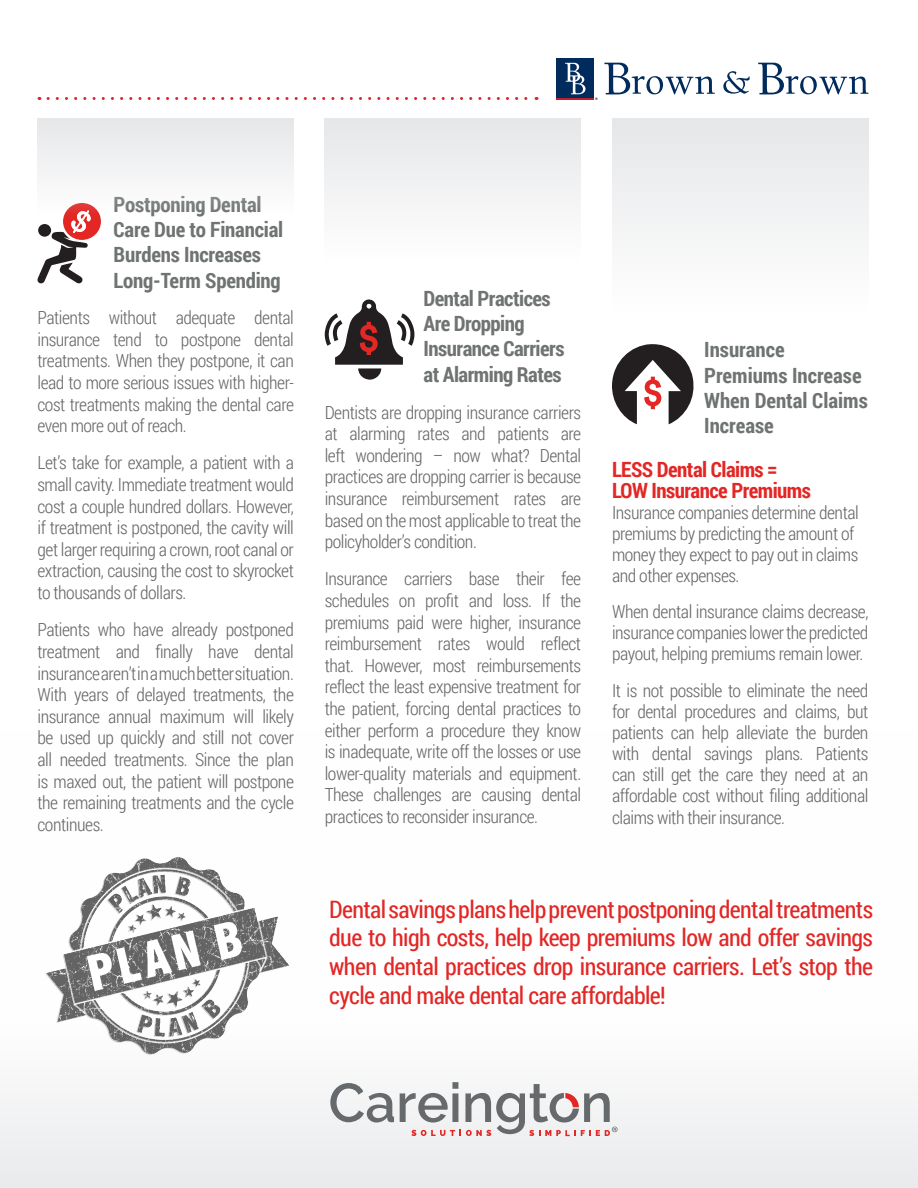
<style>
.page{position:relative;width:918px;height:1188px;background:#fff}
.page>*{position:absolute;margin:0;border:0;box-sizing:border-box;transform-origin:0 0}
.t1{font:24px/28.8px "Roboto Condensed";letter-spacing:-.025em;color:#e22725;text-align:justify}
.t2{font:700 21px/25.2px "Roboto Condensed";letter-spacing:-.01em;color:#707373}
.t3{font:700 21px/21px "Roboto Condensed";letter-spacing:-.025em;color:#e22725}
.t4{font:300 18px/21.6px "Roboto Condensed";letter-spacing:-.025em;color:#666;text-align:justify}
</style>
<div class="page">
<div style="left:0;top:730px;width:918px;height:458px;background:linear-gradient(to bottom,#fff,#f2f2f3)"></div>
<svg style="left:330px;top:1083px;width:64px;height:40px"></svg>
<svg style="left:400px;top:1082px;width:218px;height:54px"></svg>
<div style="left:612px;top:118px;width:256px;height:192px;background:#f2f2f3"></div>
<svg style="left:612px;top:344px;width:82px;height:80px"></svg>
<img style="left:43px;top:858px;width:247px;height:203px">
<svg style="left:37px;top:214px;width:64px;height:70px"></svg>
<div style="left:38px;top:118px;width:256px;height:96px;background:#f2f2f3"></div>
<svg style="left:325px;top:299px;width:89px;height:81px"></svg>
<div style="left:325px;top:118px;width:256px;height:142px;background:#f2f2f3"></div>
<svg style="left:723px;top:71px;width:27px;height:23px"></svg>
<svg style="left:604px;top:63px;width:111px;height:31px"></svg>
<svg style="left:758px;top:63px;width:111px;height:31px"></svg>
<div style="left:556px;top:58px;width:38px;height:41px;background:#002b5c"></div>
<svg style="left:565px;top:63px;width:21px;height:31px"></svg>
<hr style="left:556px;top:99px;width:38px;height:1px;background:#bc1f30">
<svg style="left:48px;top:97px;width:489px;height:3px"></svg>
<p class="t2" style="left:114px;top:191px;width:171px">Postponing Dental<br>Care Due to Financial<br>Burdens Increases<br>Long-Term Spending</p>
<p class="t4" style="left:38px;top:306px;width:258px">Patients without adequate dental insurance tend to postpone dental treatments. When they postpone, it can lead to more serious issues with higher&shy;cost treatments making the dental care even more out of reach.</p>
<p class="t4" style="left:38px;top:452px;width:258px">Let’s take for example, a patient with a small cavity. Immediate treatment would cost a couple hundred dollars. However, if treatment is postponed, the cavity will get larger requiring a crown, root canal or extraction, causing the cost to skyrocket to thousands of dollars.</p>
<p class="t4" style="left:38px;top:619px;width:258px">Patients who have already postponed treatment and finally have dental insurance aren’t in a much better situation.<br>With years of delayed treatments, the insurance annual maximum will likely be used up quickly and still not cover all needed treatments. Since the plan is maxed out, the patient will postpone the remaining treatments and the cycle continues.</p>
<p class="t2" style="left:424px;top:285px;width:143px">Dental Practices<br>Are Dropping<br>Insurance Carriers at Alarming Rates</p>
<p class="t4" style="left:325px;top:401px;width:258px">Dentists are dropping insurance carriers at alarming rates and patients are left wondering – now what? Dental practices are dropping carrier is because insurance reimbursement rates are based on the most applicable to treat the policyholder’s condition.</p>
<p class="t4" style="left:325px;top:568px;width:258px">Insurance carriers base their fee schedules on profit and loss. If the premiums paid were higher, insurance reimbursement rates would reflect that. However, most reimbursements reflect the least expensive treatment for the patient, forcing dental practices to either perform a procedure they know is inadequate, write off the losses or use lower-quality materials and equipment.<br>These challenges are causing dental practices to reconsider insurance.</p>
<p class="t2" style="left:704px;top:336px;width:165px">Insurance<br>Premiums Increase<br>When Dental Claims<br>Increase</p>
<p class="t3" style="left:612px;top:458px;width:201px">LESS Dental Claims =<br>LOW Insurance Premiums</p>
<p class="t4" style="left:612px;top:501px;width:248px;line-height:21px;text-align:left">Insurance companies determine dental premiums by predicting the amount of money they expect to pay out in claims and other expenses.</p>
<p class="t4" style="left:612px;top:601px;width:258px;line-height:21px">When dental insurance claims decrease, insurance companies lower the predicted payout, helping premiums remain lower.</p>
<p class="t4" style="left:612px;top:680px;width:258px;line-height:21.1px">It is not possible to eliminate the need for dental procedures and claims, but patients can help alleviate the burden with dental savings plans. Patients can still get the care they need at an affordable cost without filing additional claims with their insurance.</p>
<h1 class="t1" style="left:329px;top:894px;width:545px">Dental savings plans help prevent postponing dental treatments due to high costs, help keep premiums low and offer savings when dental practices drop insurance carriers. Let’s stop the cycle and make dental care affordable!</h1>
</div>
